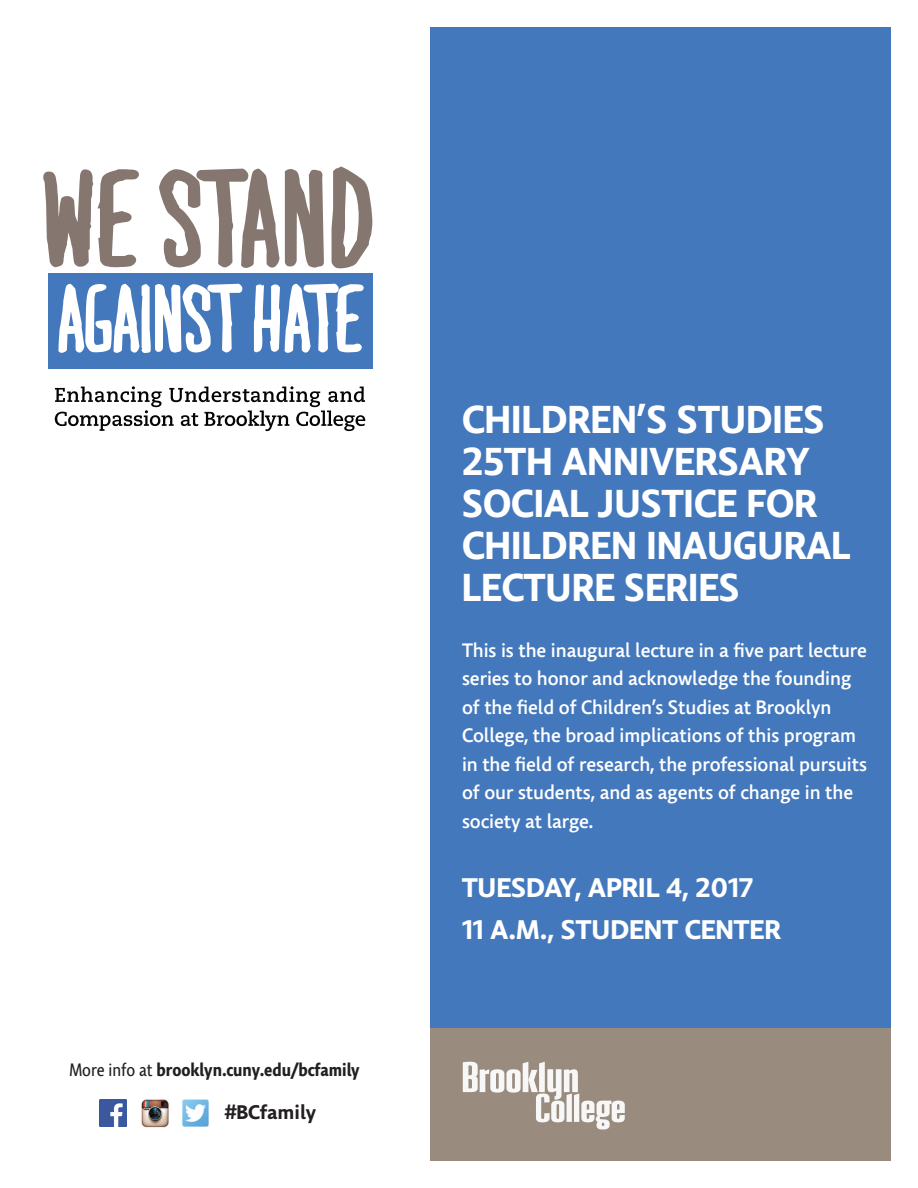
<style>
.page{position:relative;width:918px;height:1188px;background:#fff}
.page>*{position:absolute;margin:0;border:0;box-sizing:border-box;transform-origin:0 0}
.t1{font:700 39px/42px "Comenia Sans";color:#fff}
.t2{font:700 27px/42px "Comenia Sans";color:#fff}
.t3{font:700 19.8px "Comenia Sans";color:#231f20}
.t4{font:500 19.5px/28.5px "Comenia Sans";letter-spacing:-.005em;color:#fff}
.t5{font:700 18px "Comenia Sans Cond";color:#231f20}
.s1{font-weight:400}
</style>
<div class="page">
<div style="left:431px;top:27px;width:460px;height:1134px;background:#4378bd"></div>
<div style="left:431px;top:1029px;width:460px;height:132px;background:#998b7d"></div>
<svg style="left:463px;top:1062px;width:162px;height:68px"></svg>
<div style="left:48px;top:273px;width:324px;height:96px;background:#4378bd"></div>
<svg style="left:58px;top:284px;width:184px;height:69px"></svg>
<svg style="left:254px;top:284px;width:110px;height:69px"></svg>
<svg style="left:43px;top:169px;width:96px;height:98px"></svg>
<svg style="left:159px;top:169px;width:165px;height:99px"></svg>
<svg style="left:332px;top:167px;width:40px;height:101px"></svg>
<svg style="left:55px;top:386px;width:310px;height:45px"></svg>
<img style="left:100px;top:1100px;width:26px;height:27px">
<img style="left:141px;top:1099px;width:28px;height:29px">
<img style="left:182px;top:1099px;width:27px;height:28px">
<p class="t5" style="left:69px;top:1058px;width:292px"><span class="s1">More info at</span> brooklyn.cuny.edu/bcfamily</p>
<p class="t3" style="left:225px;top:1099px;width:93px">#BCfamily</p>
<h1 class="t1" style="left:462px;top:400px;width:390px">CHILDREN’S STUDIES<br>25TH ANNIVERSARY<br>SOCIAL JUSTICE FOR<br>CHILDREN INAUGURAL<br>LECTURE SERIES</h1>
<p class="t4" style="left:462px;top:636px;width:407px">This is the inaugural lecture in a five part lecture series to honor and acknowledge the founding of the field of Children’s Studies at Brooklyn College, the broad implications of this program in the field of research, the professional pursuits of our students, and as agents of change in the society at large.</p>
<h2 class="t2" style="left:462px;top:867px;width:320px">TUESDAY, APRIL 4, 2017<br>11 A.M., STUDENT CENTER</h2>
</div>
